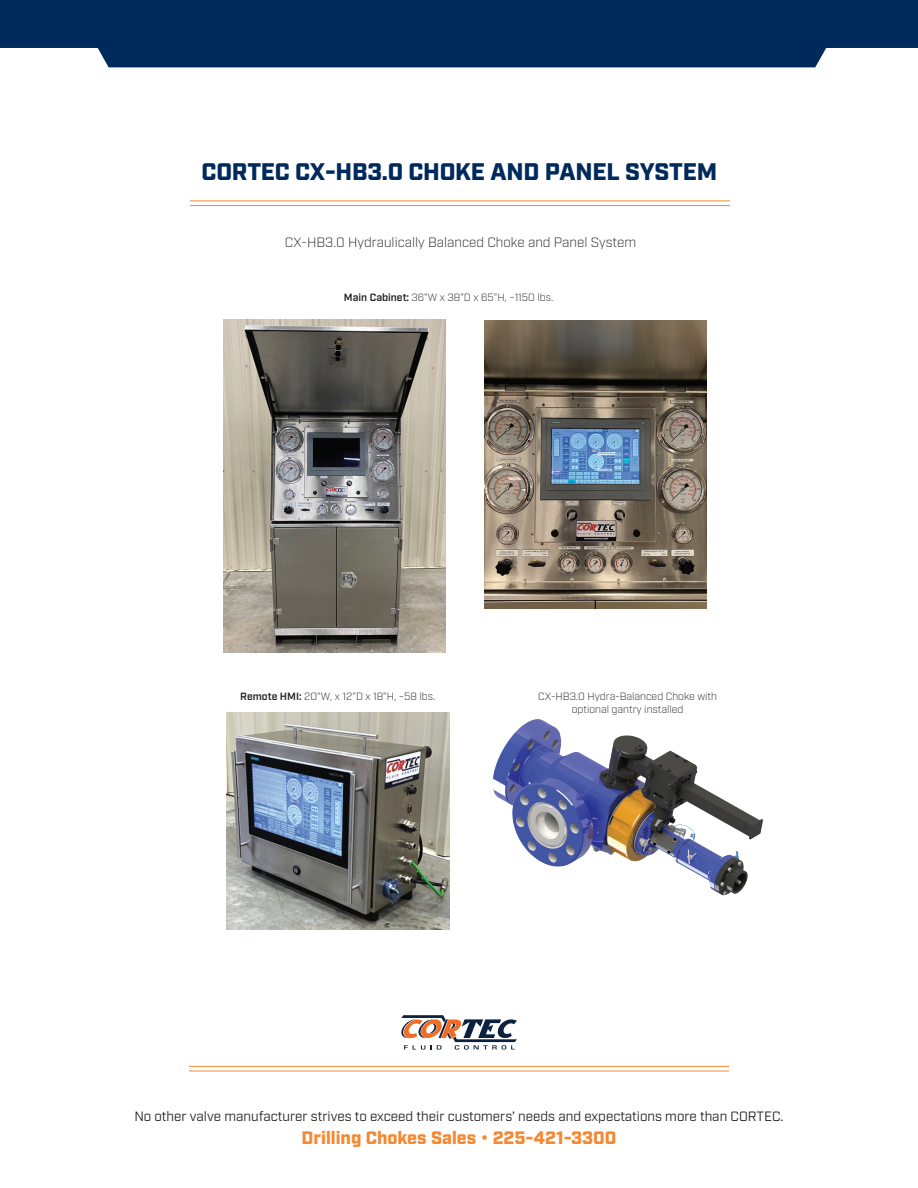
<style>
.page{position:relative;width:918px;height:1188px;background:#fff}
.page>*{position:absolute;margin:0;border:0;box-sizing:border-box;transform-origin:0 0}
.t1{font:900 24px "Industry";letter-spacing:-.01em;color:#00295c}
.t2{font:900 18px "Industry";color:#f58932}
.t3{font:13.5px "Industry";color:#231f20}
.t4{font:300 13.5px "Industry";color:#231f20}
.t5{font:300 10.5px/12.6px "Industry";color:#231f20;text-align:center}
.s1{font-weight:600}
</style>
<div class="page">
<div style="left:0;top:0;width:918px;height:67px;background:#00295c"></div>
<hr style="left:189px;top:1066px;width:540px;height:1px;background:#f58932">
<hr style="left:189px;top:1071px;width:540px;height:1px;background:#f58932">
<svg style="left:401px;top:1015px;width:116px;height:35px"></svg>
<hr style="left:190px;top:201px;width:540px;height:1px;background:#f58932">
<hr style="left:190px;top:205px;width:540px;height:1px;background:#f58932">
<img style="left:492px;top:719px;width:271px;height:177px">
<img style="left:226px;top:712px;width:223px;height:217px">
<img style="left:223px;top:320px;width:223px;height:333px">
<img style="left:484px;top:320px;width:223px;height:288px">
<p class="t1" style="left:202px;top:157px;width:517px">CORTEC CX-HB3.0 CHOKE AND PANEL SYSTEM</p>
<p class="t4" style="left:285px;top:235px;width:353px">CX-HB3.0 Hydraulically Balanced Choke and Panel System</p>
<p class="t5" style="left:344px;top:291px;width:211px"><span class="s1">Main Cabinet:</span> 36”W x 38”D x 65”H, ~1150 lbs.</p>
<p class="t5" style="left:240px;top:690px;width:197px"><span class="s1">Remote HMI:</span> 20”W, x 12”D x 18”H, ~58 lbs.</p>
<p class="t5" style="left:538px;top:690px;width:180px">CX-HB3.0 Hydra-Balanced Choke with optional gantry installed</p>
<p class="t3" style="left:134px;top:1108px;width:651px">No other valve manufacturer strives to exceed their customers’ needs and expectations more than CORTEC.</p>
<p class="t2" style="left:301px;top:1127px;width:317px">Drilling Chokes Sales • 225-421-3300</p>
</div>
